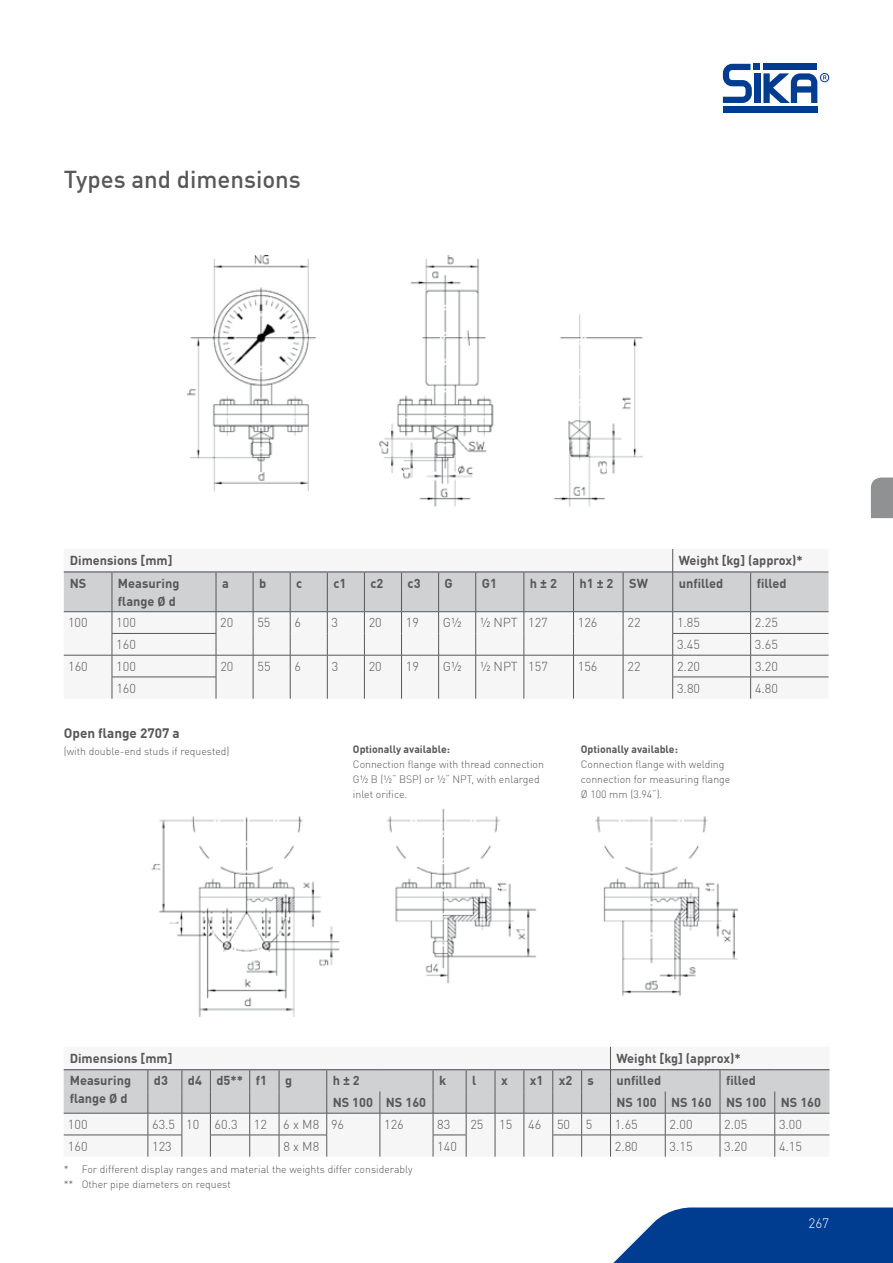
<style>
.page{position:relative;width:893px;height:1263px;background:#fff}
.page>*{position:absolute;margin:0;border:0;box-sizing:border-box;transform-origin:0 0}
.t1{font:500 24px "DIN Offc";color:#58585a}
.t2{font:700 13.5px "DIN Offc";color:#58585a}
.t3{font:300 13.5px "DIN Offc";color:#fff}
.t4{font:700 12.75px/18px "DIN Offc";color:#58585a}
.t5{font:300 12.75px "DIN Offc";color:#58585a}
.t6{font:300 10.5px/15px "DIN Offc";color:#58585a}
.t7{font:700 10.5px "DIN Offc";color:#58585a}
</style>
<div class="page">
<svg style="left:613px;top:1207px;width:280px;height:56px;background:#1c529c"></svg>
<div style="left:723px;top:106px;width:94px;height:7px;background:#003d90"></div>
<svg style="left:723px;top:64px;width:106px;height:39px"></svg>
<svg style="left:871px;top:477px;width:22px;height:41px"></svg>
<img style="left:151px;top:808px;width:586px;height:208px">
<svg style="left:64px;top:549px;width:764px;height:150px"></svg>
<hr style="left:64px;top:611px;width:48px;height:1px;background:#58585a">
<hr style="left:112px;top:611px;width:104px;height:1px;background:#58585a">
<hr style="left:216px;top:611px;width:37px;height:1px;background:#58585a">
<hr style="left:253px;top:611px;width:37px;height:1px;background:#58585a">
<hr style="left:290px;top:611px;width:37px;height:1px;background:#58585a">
<hr style="left:327px;top:611px;width:37px;height:1px;background:#58585a">
<hr style="left:364px;top:611px;width:37px;height:1px;background:#58585a">
<hr style="left:401px;top:611px;width:38px;height:1px;background:#58585a">
<hr style="left:439px;top:611px;width:37px;height:1px;background:#58585a">
<hr style="left:476px;top:611px;width:48px;height:1px;background:#58585a">
<hr style="left:524px;top:611px;width:49px;height:1px;background:#58585a">
<hr style="left:573px;top:611px;width:50px;height:1px;background:#58585a">
<hr style="left:623px;top:611px;width:50px;height:1px;background:#58585a">
<hr style="left:673px;top:611px;width:78px;height:1px;background:#58585a">
<hr style="left:751px;top:611px;width:77px;height:1px;background:#58585a">
<hr style="left:64px;top:571px;width:48px;height:1px;background:#58585a">
<hr style="left:112px;top:571px;width:104px;height:1px;background:#58585a">
<hr style="left:216px;top:571px;width:37px;height:1px;background:#58585a">
<hr style="left:253px;top:571px;width:37px;height:1px;background:#58585a">
<hr style="left:290px;top:571px;width:37px;height:1px;background:#58585a">
<hr style="left:327px;top:571px;width:37px;height:1px;background:#58585a">
<hr style="left:364px;top:571px;width:37px;height:1px;background:#58585a">
<hr style="left:401px;top:571px;width:38px;height:1px;background:#58585a">
<hr style="left:439px;top:571px;width:37px;height:1px;background:#58585a">
<hr style="left:476px;top:571px;width:48px;height:1px;background:#58585a">
<hr style="left:524px;top:571px;width:49px;height:1px;background:#58585a">
<hr style="left:573px;top:571px;width:50px;height:1px;background:#58585a">
<hr style="left:623px;top:571px;width:49px;height:1px;background:#58585a">
<hr style="left:673px;top:571px;width:78px;height:1px;background:#58585a">
<hr style="left:751px;top:571px;width:77px;height:1px;background:#58585a">
<svg style="left:64px;top:1047px;width:765px;height:110px"></svg>
<hr style="left:611px;top:1069px;width:54px;height:1px;background:#58585a">
<hr style="left:665px;top:1069px;width:55px;height:1px;background:#58585a">
<hr style="left:720px;top:1069px;width:55px;height:1px;background:#58585a">
<hr style="left:775px;top:1069px;width:54px;height:1px;background:#58585a">
<img style="left:187px;top:255px;width:456px;height:252px">
<h1 class="t1" style="left:64px;top:164px;width:239px">Types and dimensions</h1>
<p class="t4" style="left:70px;top:551px;width:104px">Dimensions [mm]</p>
<p class="t4" style="left:679px;top:551px;width:126px">Weight [kg] (approx)*</p>
<p class="t4" style="left:70px;top:573px;width:18px">NS</p>
<p class="t4" style="left:118px;top:573px;width:63px">Measuring flange Ø d</p>
<p class="t4" style="left:222px;top:573px;width:8px">a</p>
<p class="t4" style="left:259px;top:573px;width:9px">b</p>
<p class="t4" style="left:296px;top:573px;width:8px">c</p>
<p class="t4" style="left:333px;top:573px;width:15px">c1</p>
<p class="t4" style="left:370px;top:573px;width:15px">c2</p>
<p class="t4" style="left:408px;top:573px;width:15px">c3</p>
<p class="t4" style="left:445px;top:573px;width:10px">G</p>
<p class="t4" style="left:482px;top:573px;width:17px">G1</p>
<p class="t4" style="left:530px;top:573px;width:29px">h ± 2</p>
<p class="t4" style="left:579px;top:573px;width:70px">h1 ± 2 SW</p>
<p class="t4" style="left:679px;top:573px;width:46px">unfilled</p>
<p class="t4" style="left:757px;top:573px;width:32px">filled</p>
<p class="t5" style="left:68px;top:615px;width:21px">100</p>
<p class="t5" style="left:116px;top:615px;width:21px">100</p>
<p class="t5" style="left:220px;top:615px;width:15px">20</p>
<p class="t5" style="left:257px;top:615px;width:15px">55</p>
<p class="t5" style="left:294px;top:615px;width:8px">6</p>
<p class="t5" style="left:332px;top:615px;width:8px">3</p>
<p class="t5" style="left:369px;top:615px;width:15px">20</p>
<p class="t5" style="left:406px;top:615px;width:15px">19</p>
<p class="t5" style="left:443px;top:615px;width:20px">G½</p>
<p class="t5" style="left:480px;top:615px;width:69px">½ NPT 127</p>
<p class="t5" style="left:578px;top:615px;width:21px">126</p>
<p class="t5" style="left:627px;top:615px;width:15px">22</p>
<p class="t5" style="left:677px;top:615px;width:25px">1.85</p>
<p class="t5" style="left:755px;top:615px;width:25px">2.25</p>
<p class="t5" style="left:116px;top:637px;width:21px">160</p>
<p class="t5" style="left:677px;top:637px;width:25px">3.45</p>
<p class="t5" style="left:755px;top:637px;width:25px">3.65</p>
<p class="t5" style="left:68px;top:658px;width:21px">160</p>
<p class="t5" style="left:116px;top:658px;width:21px">100</p>
<p class="t5" style="left:220px;top:658px;width:15px">20</p>
<p class="t5" style="left:257px;top:658px;width:15px">55</p>
<p class="t5" style="left:295px;top:658px;width:8px">6</p>
<p class="t5" style="left:332px;top:658px;width:8px">3</p>
<p class="t5" style="left:369px;top:658px;width:15px">20</p>
<p class="t5" style="left:406px;top:658px;width:15px">19</p>
<p class="t5" style="left:443px;top:658px;width:20px">G½</p>
<p class="t5" style="left:480px;top:658px;width:69px">½ NPT 157</p>
<p class="t5" style="left:578px;top:658px;width:21px">156</p>
<p class="t5" style="left:627px;top:658px;width:15px">22</p>
<p class="t5" style="left:677px;top:658px;width:25px">2.20</p>
<p class="t5" style="left:755px;top:658px;width:25px">3.20</p>
<p class="t5" style="left:116px;top:680px;width:21px">160</p>
<p class="t5" style="left:677px;top:680px;width:25px">3.80</p>
<p class="t5" style="left:755px;top:680px;width:25px">4.80</p>
<p class="t2" style="left:64px;top:724px;width:118px">Open flange 2707 a</p>
<p class="t6" style="left:64px;top:743px;width:167px">(with double-end studs if requested)</p>
<p class="t7" style="left:353px;top:742px;width:99px">Optionally available:</p>
<p class="t6" style="left:353px;top:756px;width:193px">Connection flange with thread connection<br>G½ B (½“ BSP) or ½“ NPT, with enlarged inlet orifice.</p>
<p class="t7" style="left:581px;top:742px;width:99px">Optionally available:</p>
<p class="t6" style="left:581px;top:756px;width:151px">Connection flange with welding connection for measuring flange<br>Ø 100 mm (3.94“).</p>
<p class="t4" style="left:70px;top:1048px;width:104px">Dimensions [mm]</p>
<p class="t4" style="left:616px;top:1048px;width:126px">Weight [kg] (approx)*</p>
<p class="t4" style="left:70px;top:1071px;width:63px">Measuring flange Ø d</p>
<p class="t4" style="left:154px;top:1071px;width:16px">d3</p>
<p class="t4" style="left:188px;top:1071px;width:81px">d4 d5** f1</p>
<p class="t4" style="left:285px;top:1071px;width:9px">g</p>
<p class="t4" style="left:333px;top:1071px;width:29px">h ± 2</p>
<p class="t4" style="left:439px;top:1071px;width:9px">k</p>
<p class="t4" style="left:472px;top:1071px;width:6px">l</p>
<p class="t4" style="left:501px;top:1071px;width:8px">x</p>
<p class="t4" style="left:530px;top:1071px;width:66px">x1 x2 s</p>
<p class="t4" style="left:616px;top:1071px;width:46px">unfilled</p>
<p class="t4" style="left:726px;top:1071px;width:32px">filled</p>
<p class="t4" style="left:333px;top:1093px;width:95px">NS 100 NS 160</p>
<p class="t4" style="left:616px;top:1093px;width:206px">NS 100 NS 160 NS 100 NS 160</p>
<p class="t5" style="left:68px;top:1116px;width:21px">100</p>
<p class="t5" style="left:152px;top:1116px;width:87px">63.5 10 60.3</p>
<p class="t5" style="left:254px;top:1116px;width:15px">12</p>
<p class="t5" style="left:283px;top:1116px;width:62px">6 x M8 96</p>
<p class="t5" style="left:384px;top:1116px;width:21px">126</p>
<p class="t5" style="left:437px;top:1116px;width:15px">83</p>
<p class="t5" style="left:470px;top:1116px;width:124px">25 15 46 50 5</p>
<p class="t5" style="left:615px;top:1116px;width:25px">1.65</p>
<p class="t5" style="left:669px;top:1116px;width:25px">2.00</p>
<p class="t5" style="left:724px;top:1116px;width:25px">2.05</p>
<p class="t5" style="left:779px;top:1116px;width:25px">3.00</p>
<p class="t5" style="left:68px;top:1138px;width:21px">160</p>
<p class="t5" style="left:152px;top:1138px;width:21px">123</p>
<p class="t5" style="left:283px;top:1138px;width:37px">8 x M8</p>
<p class="t5" style="left:437px;top:1138px;width:21px">140</p>
<p class="t5" style="left:615px;top:1138px;width:25px">2.80</p>
<p class="t5" style="left:669px;top:1138px;width:25px">3.15</p>
<p class="t5" style="left:724px;top:1138px;width:25px">3.20</p>
<p class="t5" style="left:779px;top:1138px;width:25px">4.15</p>
<p class="t6" style="left:64px;top:1162px;width:350px">* For different display ranges and material the weights differ considerably ** Other pipe diameters on request</p>
<p class="t3" style="left:808px;top:1214px;width:22px">267</p>
</div>
